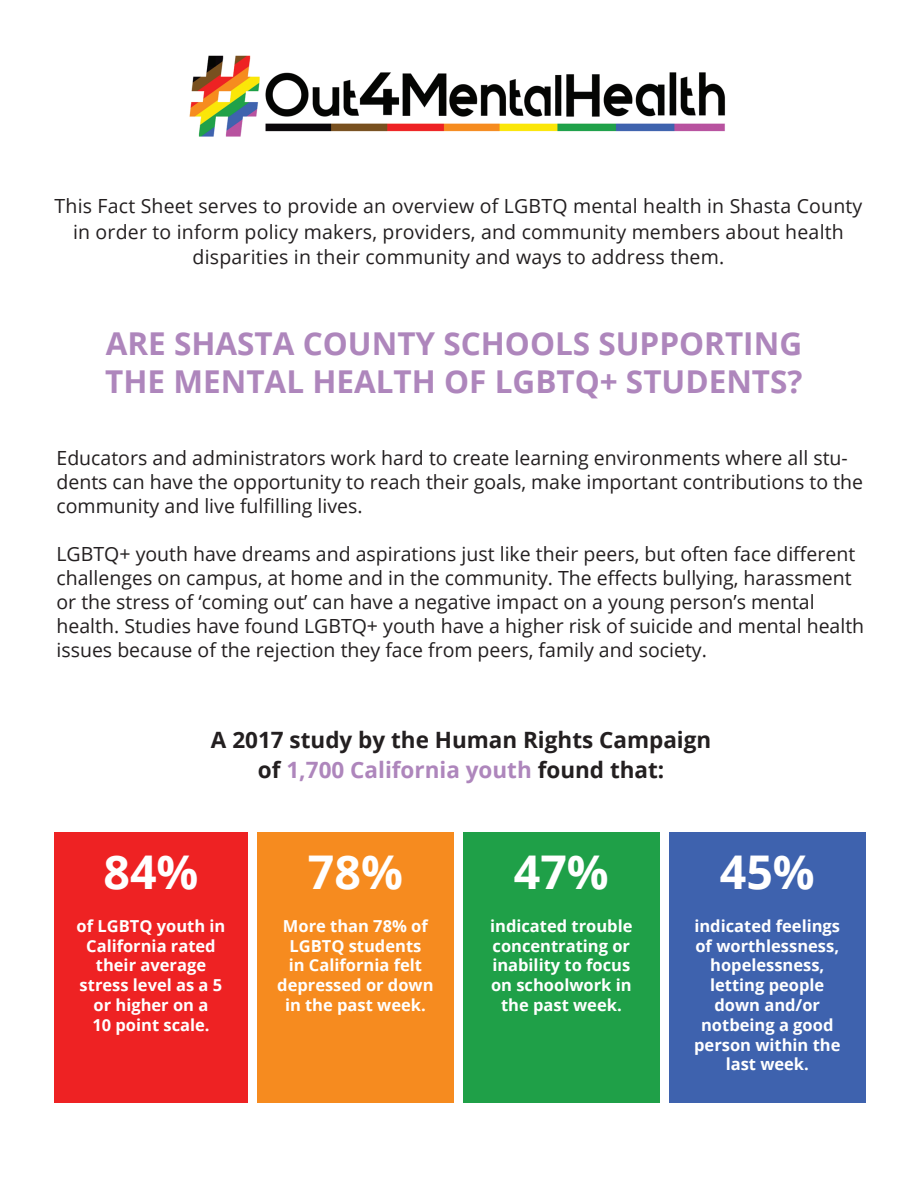
<style>
.page{position:relative;width:918px;height:1188px;background:#fff}
.page>*{position:absolute;margin:0;border:0;box-sizing:border-box;transform-origin:0 0}
.t1{font:700 46.5px "Open Sans";color:#fff}
.t2{font:700 31.5px/37.8px "Open Sans";color:#ae86bc}
.t3{font:700 22.5px/30px "Open Sans";color:#231f20;text-align:center}
.t4{font:19.5px/24px "Open Sans";color:#231f20}
.t5{font:700 16.5px/19.8px "Open Sans";color:#fff;text-align:center}
.s1{color:#ae86bc}
</style>
<div class="page">
<div style="left:54px;top:833px;width:194px;height:270px;background:#ee2223"></div>
<div style="left:257px;top:833px;width:197px;height:270px;background:#f68b1f"></div>
<div style="left:463px;top:833px;width:197px;height:270px;background:#1fa048"></div>
<div style="left:669px;top:833px;width:197px;height:270px;background:#3e62ae"></div>
<img style="left:189px;top:55px;width:536px;height:82px">
<p class="t4" style="left:55px;top:193px;width:809px;line-height:25.5px;text-align:center">This Fact Sheet serves to provide an overview of LGBTQ mental health in Shasta County in order to inform policy makers, providers, and community members about health disparities in their community and ways to address them.</p>
<h2 class="t2" style="left:105px;top:324px;width:699px">ARE SHASTA COUNTY SCHOOLS SUPPORTING<br>THE MENTAL HEALTH OF LGBTQ+ STUDENTS?</h2>
<p class="t4" style="left:57px;top:445px;width:808px">Educators and administrators work hard to create learning environments where all stu&shy;dents can have the opportunity to reach their goals, make important contributions to the community and live fulfilling lives.</p>
<p class="t4" style="left:57px;top:541px;width:809px">LGBTQ+ youth have dreams and aspirations just like their peers, but often face different challenges on campus, at home and in the community. The effects bullying, harassment or the stress of ‘coming out’ can have a negative impact on a young person’s mental health. Studies have found LGBTQ+ youth have a higher risk of suicide and mental health issues because of the rejection they face from peers, family and society.</p>
<p class="t3" style="left:211px;top:725px;width:502px">A 2017 study by the Human Rights Campaign of <span class="s1">1,700 California youth</span> found that:</p>
<h1 class="t1" style="left:104px;top:839px;width:96px">84%</h1>
<p class="t5" style="left:77px;top:915px;width:150px">of LGBTQ youth in<br>California rated their average stress level as a 5 or higher on a<br>10 point scale.</p>
<h1 class="t1" style="left:308px;top:839px;width:96px">78%</h1>
<p class="t5" style="left:277px;top:915px;width:158px">More than 78% of<br>LGBTQ students<br>in California felt depressed or down in the past week.</p>
<h1 class="t1" style="left:514px;top:839px;width:96px">47%</h1>
<p class="t5" style="left:490px;top:915px;width:144px">indicated trouble concentrating or inability to focus on schoolwork in the past week.</p>
<h1 class="t1" style="left:720px;top:839px;width:96px">45%</h1>
<p class="t5" style="left:694px;top:915px;width:148px">indicated feelings of worthlessness, hopelessness, letting people down and/or notbeing a good person within the last week.</p>
</div>
